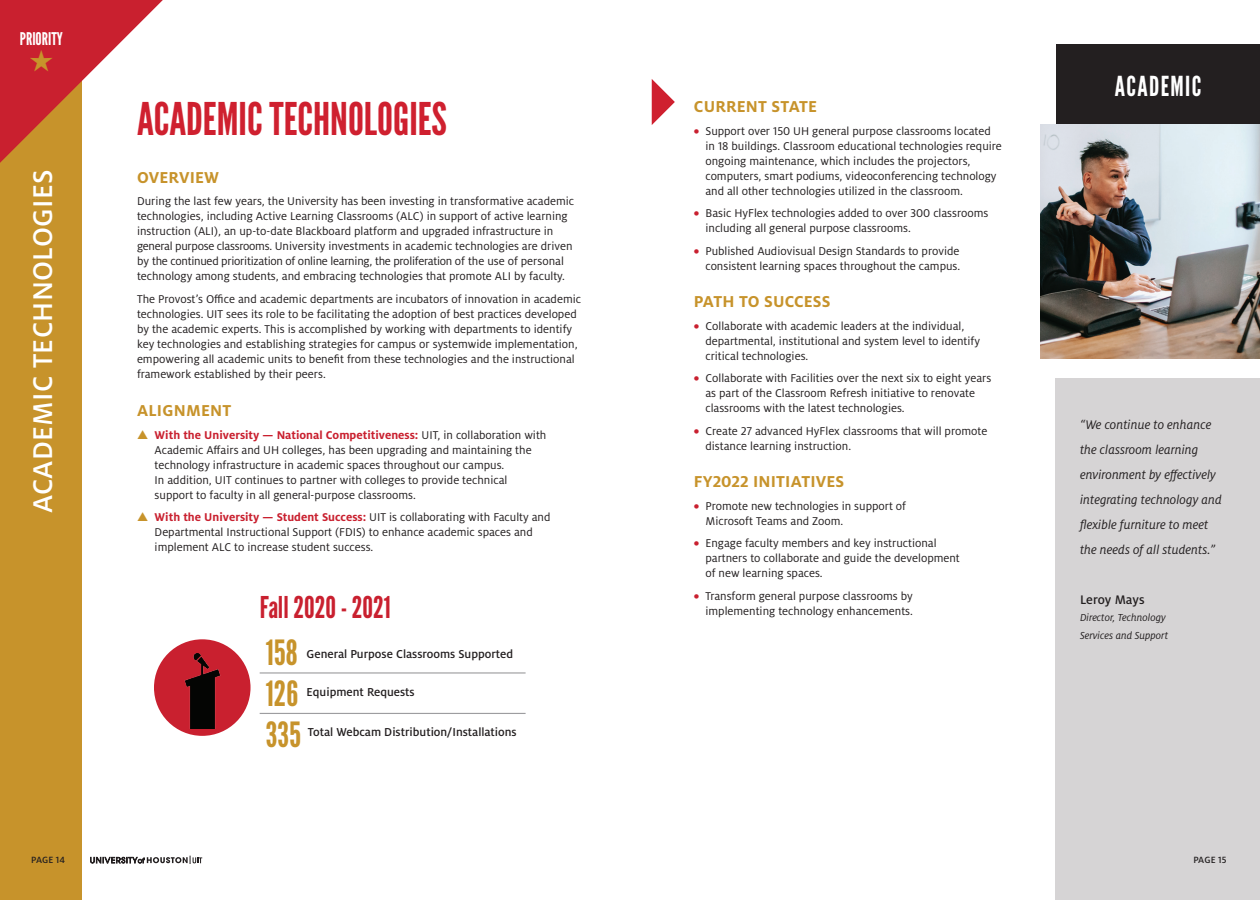
<style>
.page{position:relative;width:1260px;height:900px;background:#fff}
.page>*{position:absolute;margin:0;border:0;box-sizing:border-box;transform-origin:0 0}
.t1{font:45px "League Gothic";color:#cf202f}
.t2{font:34.75px "League Gothic";color:#c7932b}
.t3{font:500 30px "Milo OT";letter-spacing:.01em;color:#fff}
.t4{font:30px "League Gothic";color:#c9202f}
.t5{font:27.5px "League Gothic";letter-spacing:.05em;color:#fff}
.t6{font:700 17.5px "Milo OT";letter-spacing:.01em;color:#c7932b}
.t7{font:17.5px "League Gothic";color:#fff}
.t8{font:italic 13.75px/25px "Milo OT";color:#231f20}
.t9{font:500 13.75px "Milo OT";color:#231f20}
.t10{font:500 12.75px "Milo OT";color:#231f20}
.t11{font:12.5px/15px "Milo OT";color:#231f20}
.t12{font:italic 11.25px/18px "Milo OT";color:#231f20}
.t13{font:500 10px "Milo OT";color:#231f20}
.s1{color:#c7932b}
.s2{font-weight:700;color:#c9202f}
</style>
<div class="page">
<div style="left:1056px;top:379px;width:204px;height:521px;background:#d6d4d5"></div>
<div style="left:1056px;top:44px;width:204px;height:117px;background:#231f20"></div>
<svg style="left:652px;top:79px;width:23px;height:46px"></svg>
<img style="left:1040px;top:125px;width:220px;height:234px">
<div style="left:0;top:0;width:81px;height:900px;background:#c7932b"></div>
<svg style="left:90px;top:856px;width:112px;height:8px"></svg>
<hr style="left:260px;top:672px;width:266px;height:2px;background:#9d9da0">
<hr style="left:260px;top:713px;width:266px;height:1px;background:#9d9da0">
<div style="left:154px;top:639px;width:97px;height:97px;background:#c9202f;border-radius:50%"></div>
<img style="left:159px;top:653px;width:86px;height:76px">
<svg style="left:0;top:0;width:163px;height:163px"></svg>
<h3 class="t7" style="left:20px;top:28px;width:45px">PRIORITY</h3>
<h3 class="t3" style="left:26px;top:513px;width:346px;rotate:-90deg">ACADEMIC TECHNOLOGIES</h3>
<h1 class="t1" style="left:137px;top:92px;width:312px">ACADEMIC TECHNOLOGIES</h1>
<h3 class="t6" style="left:137px;top:168px;width:84px">OVERVIEW</h3>
<p class="t11" style="left:137px;top:194px;width:439px">During the last few years, the University has been investing in transformative academic technologies, including Active Learning Classrooms (ALC) in support of active learning instruction (ALI), an up-to-date Blackboard platform and upgraded infrastructure in general purpose classrooms. University investments in academic technologies are driven by the continued prioritization of online learning, the proliferation of the use of personal technology among students, and embracing technologies that promote ALI by faculty.</p>
<p class="t11" style="left:137px;top:292px;width:446px">The Provost’s Office and academic departments are incubators of innovation in academic technologies. UIT sees its role to be facilitating the adoption of best practices developed by the academic experts. This is accomplished by working with departments to identify key technologies and establishing strategies for campus or systemwide implementation, empowering all academic units to benefit from these technologies and the instructional framework established by their peers.</p>
<h3 class="t6" style="left:137px;top:401px;width:96px">ALIGNMENT</h3>
<p class="t11" style="left:155px;top:428px;width:393px;text-indent:-18px"><span class="s1">▲</span> <span class="s2">With the University — National Competitiveness:</span> UIT, in collaboration with Academic Affairs and UH colleges, has been upgrading and maintaining the technology infrastructure in academic spaces throughout our campus.<br>In addition, UIT continues to partner with colleges to provide technical support to faculty in all general-purpose classrooms.</p>
<p class="t11" style="left:155px;top:510px;width:397px;text-indent:-18px"><span class="s1">▲</span> <span class="s2">With the University — Student Success:</span> UIT is collaborating with Faculty and<br>Departmental Instructional Support (FDIS) to enhance academic spaces and implement ALC to increase student success.</p>
<h3 class="t4" style="left:260px;top:589px;width:133px">Fall 2020 - 2021</h3>
<h2 class="t2" style="left:266px;top:632px;width:33px">158</h2>
<h2 class="t2" style="left:266px;top:673px;width:34px">126</h2>
<p class="t10" style="left:307px;top:647px;width:208px">General Purpose Classrooms Supported</p>
<p class="t10" style="left:307px;top:685px;width:110px">Equipment Requests</p>
<h2 class="t2" style="left:266px;top:713px;width:37px">335</h2>
<p class="t10" style="left:308px;top:725px;width:210px">Total Webcam Distribution/Installations</p>
<h3 class="t6" style="left:694px;top:97px;width:125px">CURRENT STATE</h3>
<p class="t11" style="left:705px;top:124px;width:298px;text-indent:-12px"><span class="s2">•</span> Support over 150 UH general purpose classrooms located in 18 buildings. Classroom educational technologies require ongoing maintenance, which includes the projectors, computers, smart podiums, videoconferencing technology and all other technologies utilized in the classroom.</p>
<p class="t11" style="left:705px;top:206px;width:284px;text-indent:-12px"><span class="s2">•</span> Basic HyFlex technologies added to over 300 classrooms including all general purpose classrooms.</p>
<p class="t11" style="left:694px;top:244px;width:268px;text-align:right"><span class="s2">•</span> Published Audiovisual Design Standards to provide consistent learning spaces throughout the campus.</p>
<h3 class="t6" style="left:694px;top:292px;width:138px">PATH TO SUCCESS</h3>
<p class="t11" style="left:705px;top:319px;width:276px;text-indent:-12px"><span class="s2">•</span> Collaborate with academic leaders at the individual, departmental, institutional and system level to identify critical technologies.</p>
<p class="t11" style="left:705px;top:371px;width:287px;text-indent:-12px"><span class="s2">•</span> Collaborate with Facilities over the next six to eight years as part of the Classroom Refresh initiative to renovate classrooms with the latest technologies.</p>
<p class="t11" style="left:705px;top:424px;width:283px;text-indent:-12px"><span class="s2">•</span> Create 27 advanced HyFlex classrooms that will promote distance learning instruction.</p>
<h3 class="t6" style="left:694px;top:472px;width:152px">FY2022 INITIATIVES</h3>
<p class="t11" style="left:705px;top:499px;width:202px;text-indent:-12px"><span class="s2">•</span> Promote new technologies in support of<br>Microsoft Teams and Zoom.</p>
<p class="t11" style="left:705px;top:536px;width:256px;text-indent:-12px"><span class="s2">•</span> Engage faculty members and key instructional partners to collaborate and guide the development of new learning spaces.</p>
<p class="t11" style="left:694px;top:589px;width:221px;text-align:right"><span class="s2">•</span> Transform general purpose classrooms by implementing technology enhancements.</p>
<h3 class="t5" style="left:1115px;top:70px;width:88px">ACADEMIC</h3>
<p class="t8" style="left:1080px;top:412px;width:143px">“We continue to enhance the classroom learning environment by effectively integrating technology and flexible furniture to meet the needs of all students.”</p>
<p class="t9" style="left:1080px;top:592px;width:66px">Leroy Mays</p>
<p class="t12" style="left:1080px;top:609px;width:90px">Director, Technology<br>Services and Support</p>
<p class="t13" style="left:31px;top:854px;width:35px">PAGE 14</p>
<p class="t13" style="left:1193px;top:854px;width:34px">PAGE 15</p>
</div>
